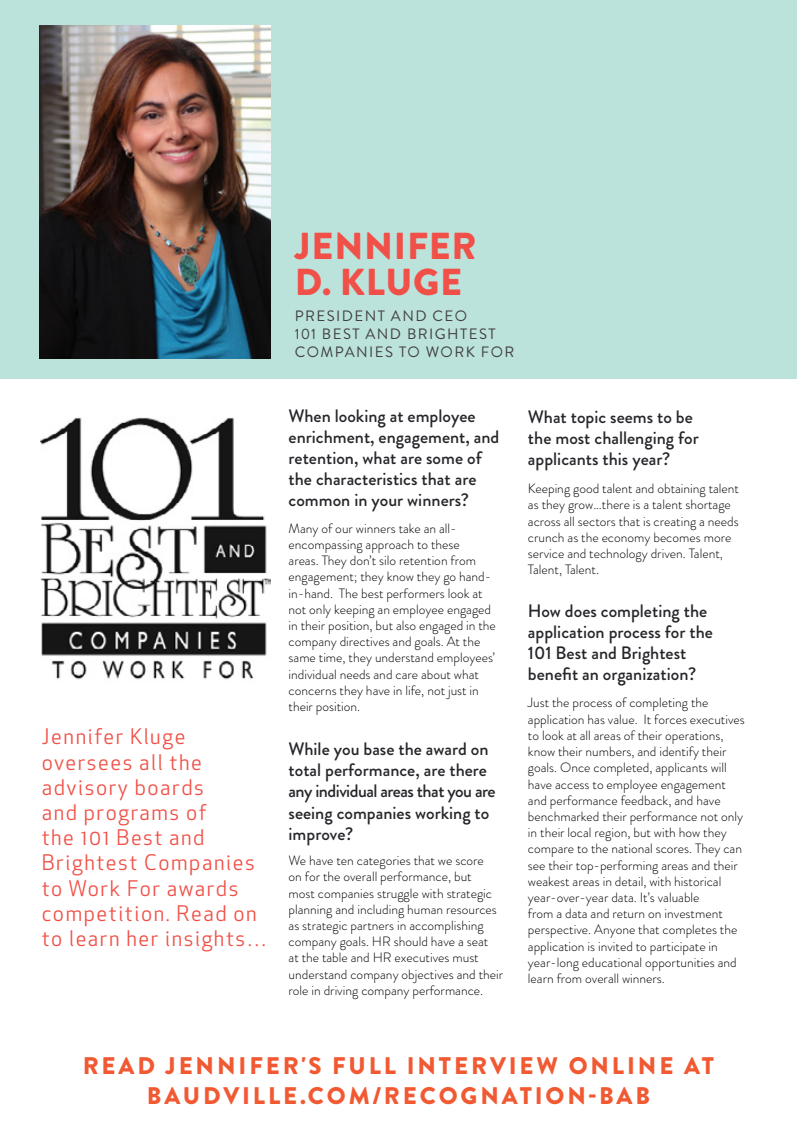
<style>
.page{position:relative;width:797px;height:1135px;background:#fff}
.page>*{position:absolute;margin:0;border:0;box-sizing:border-box;transform-origin:0 0}
.t1{font:900 37.5px/36px "Brandon Grotesque";letter-spacing:.02em;color:#f05047}
.t2{font:900 24px/30px "Brandon Grotesque";letter-spacing:.12em;color:#f15932;text-align:center}
.t3{font:21px/25.2px "Apex New";letter-spacing:.075em;color:#f05047}
.t4{font:500 18px/21px "Brandon Grotesque";color:#28252a}
.t5{font:15px/18px "Brandon Grotesque";letter-spacing:.095em;color:#413f41}
.t6{font:300 13.5px/16.2px "Brandon Grotesque";color:#000}
</style>
<div class="page">
<div style="left:0;top:0;width:796px;height:378px;background:#bce2dc"></div>
<img style="left:40px;top:26px;width:230px;height:332px">
<img style="left:40px;top:417px;width:230px;height:263px">
<h1 class="t1" style="left:295px;top:229px;width:183px">JENNIFER<br>D. KLUGE</h1>
<h3 class="t3" style="left:42px;top:723px;width:227px">Jennifer Kluge oversees all the advisory boards<br>and programs of<br>the 101 Best and<br>Brightest Companies to Work For awards competition. Read on to learn her insights…</h3>
<p class="t5" style="left:295px;top:307px;width:221px">PRESIDENT AND CEO<br>101 BEST AND BRIGHTEST<br>COMPANIES TO WORK FOR</p>
<h3 class="t4" style="left:288px;top:405px;width:212px">When looking at employee enrichment, engagement, and retention, what are some of the characteristics that are common in your winners?</h3>
<h3 class="t4" style="left:528px;top:406px;width:172px">What topic seems to be the most challenging for applicants this year?</h3>
<p class="t6" style="left:528px;top:480px;width:212px">Keeping good talent and obtaining talent as they grow…there is a talent shortage across all sectors that is creating a needs crunch as the economy becomes more service and technology driven. Talent, Talent, Talent.</p>
<p class="t6" style="left:288px;top:520px;width:209px">Many of our winners take an all&shy;encompassing approach to these<br>areas. They don’t silo retention from engagement; they know they go hand&shy;in-hand. The best performers look at not only keeping an employee engaged in their position, but also engaged in the company directives and goals. At the same time, they understand employees’ individual needs and care about what concerns they have in life, not just in their position.</p>
<h3 class="t4" style="left:528px;top:600px;width:186px">How does completing the application process for the<br>101 Best and Brightest benefit an organization?</h3>
<p class="t6" style="left:528px;top:694px;width:218px">Just the process of completing the application has value. It forces executives to look at all areas of their operations, know their numbers, and identify their goals. Once completed, applicants will have access to employee engagement and performance feedback, and have benchmarked their performance not only in their local region, but with how they compare to the national scores. They can see their top-performing areas and their weakest areas in detail, with historical year-over-year data. It’s valuable<br>from a data and return on investment perspective. Anyone that completes the application is invited to participate in year-long educational opportunities and learn from overall winners.</p>
<h3 class="t4" style="left:288px;top:738px;width:208px">While you base the award on total performance, are there any individual areas that you are seeing companies working to improve?</h3>
<p class="t6" style="left:288px;top:852px;width:216px">We have ten categories that we score<br>on for the overall performance, but<br>most companies struggle with strategic planning and including human resources as strategic partners in accomplishing company goals. HR should have a seat<br>at the table and HR executives must understand company objectives and their role in driving company performance.</p>
<h2 class="t2" style="left:83px;top:1051px;width:633px">READ JENNIFER'S FULL INTERVIEW ONLINE AT<br>BAUDVILLE.COM/RECOGNATION-BAB</h2>
</div>
